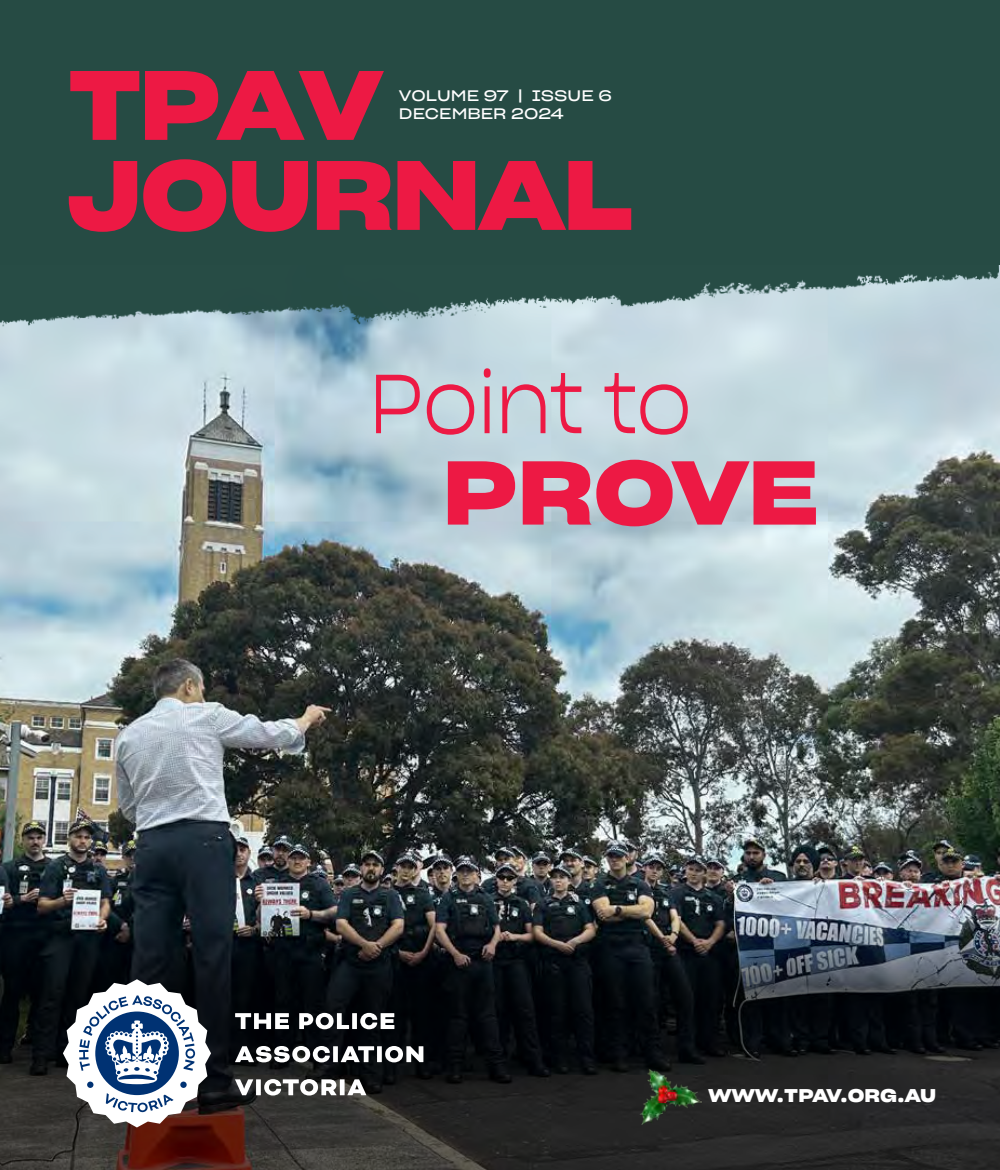
<style>
.page{position:relative;width:1000px;height:1170px;background:#fff}
.page>*{position:absolute;margin:0;border:0;box-sizing:border-box;transform-origin:0 0}
.t1{font:96px/90px "Sharp Grotesk Sm Bold 25";letter-spacing:-.02em;color:#ed1944}
.t2{font:88.2px "Sharp Grotesk Sm Bold 25";color:#ed1944}
.t3{font:82.5px "Sharp Grotesk Light 25";color:#ed1944;scale:.76 1}
.t4{font:18px "Sharp Grotesk Sm Bold 25";letter-spacing:.005em;color:#fff}
.t5{font:15px/18px "Sharp Grotesk Book 25";letter-spacing:.01em;color:#fff}
</style>
<div class="page">
<img style="left:0;top:373px;width:999px;height:520px">
<svg style="left:0;top:893px;width:999px;height:276px;background:#26272a"></svg>
<svg style="left:235px;top:1013px;width:54px;height:15px"></svg>
<svg style="left:299px;top:1012px;width:50px;height:17px"></svg>
<div style="left:352px;top:1013px;width:5px;height:15px;background:#fff"></div>
<svg style="left:360px;top:1012px;width:34px;height:17px"></svg>
<svg style="left:235px;top:1045px;width:95px;height:17px"></svg>
<div style="left:333px;top:1046px;width:5px;height:16px;background:#fff"></div>
<svg style="left:340px;top:1046px;width:34px;height:16px"></svg>
<div style="left:377px;top:1046px;width:5px;height:16px;background:#fff"></div>
<svg style="left:385px;top:1045px;width:38px;height:17px"></svg>
<svg style="left:235px;top:1079px;width:18px;height:16px"></svg>
<div style="left:256px;top:1079px;width:5px;height:16px;background:#fff"></div>
<svg style="left:264px;top:1078px;width:72px;height:17px"></svg>
<hr style="left:340px;top:1079px;width:4px;height:16px;background:#fff">
<svg style="left:347px;top:1079px;width:19px;height:16px"></svg>
<svg style="left:63px;top:979px;width:148px;height:148px"></svg>
<img style="left:0;top:264px;width:999px;height:109px">
<div style="left:0;top:0;width:999px;height:264px;background:#264b44"></div>
<img style="left:639px;top:1068px;width:62px;height:56px">
<h1 class="t1" style="left:68px;top:58px;width:567px">TPAV<br>JOURNAL</h1>
<p class="t5" style="left:399px;top:86px;width:214px">VOLUME 97 | ISSUE 6<br>DECEMBER 2024</p>
<h3 class="t3" style="left:369px;top:335px;width:426px">Point to</h3>
<h2 class="t2" style="left:442px;top:415px;width:377px">PROVE</h2>
<p class="t4" style="left:708px;top:1079px;width:229px">WWW.TPAV.ORG.AU</p>
</div>
